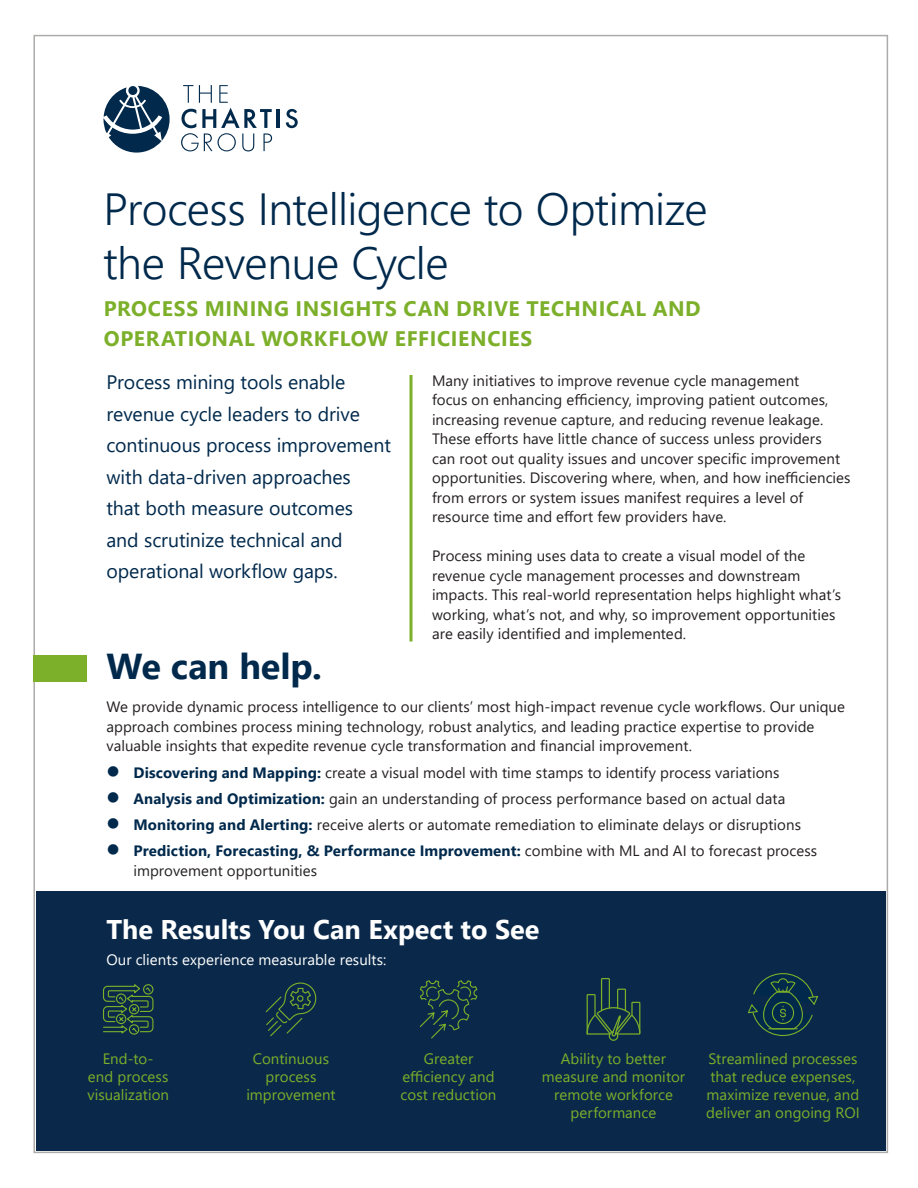
<style>
.page{position:relative;width:918px;height:1188px;background:#fff}
.page>*{position:absolute;margin:0;border:0;box-sizing:border-box;transform-origin:0 0}
.Chartis_-_Bullet_1{font:300 45px/54px "Segoe UI";letter-spacing:-.015em;color:#00294c}
._2Pg_Sales_Sheet_-_H{font:700 36px "Segoe UI";letter-spacing:-.005em;color:#00294c}
._2Pg_Sales_Sheet_-_W{font:700 27px "Segoe UI";color:#fff}
._2Pg_Sales_Sheet_-_S{font:700 21px/30px "Segoe UI";letter-spacing:.03em;color:#7caf2a}
._2Pg_Sales_Sheet_-_I{font:19.5px/31.5px "Segoe UI";letter-spacing:-.005em;color:#00294c}
.Chartis_-_Body{font:15px/19.5px "Segoe UI";letter-spacing:.005em;color:#231f20}
.Chartis_-_Body-2{font:15px/18px "Segoe UI";letter-spacing:.005em;color:#7caf2a;text-align:center}
.Chartis_-_Body-3{font:15px "Segoe UI";letter-spacing:.005em;color:#fff}
.s1{font-weight:700;color:#00294c}
</style>
<div class="page">
<div style="left:33px;top:35px;width:855px;height:1118px;background:#fff;border:2px solid #adacab"></div>
<div style="left:36px;top:891px;width:850px;height:259px;background:#0a294a"></div>
<svg style="left:103px;top:86px;width:67px;height:67px"></svg>
<hr style="left:277px;top:109px;width:3px;height:19px;background:#00294c">
<svg style="left:286px;top:109px;width:12px;height:19px"></svg>
<svg style="left:181px;top:85px;width:91px;height:66px"></svg>
<hr style="left:410px;top:375px;width:2px;height:267px;background:#7caf2a">
<div style="left:33px;top:656px;width:54px;height:26px;background:#7caf2a"></div>
<svg style="left:103px;top:984px;width:51px;height:51px"></svg>
<svg style="left:265px;top:982px;width:52px;height:55px"></svg>
<svg style="left:419px;top:980px;width:59px;height:59px"></svg>
<svg style="left:587px;top:978px;width:53px;height:63px"></svg>
<svg style="left:748px;top:973px;width:70px;height:63px"></svg>
<p class="Chartis_-_Bullet_1" style="left:104px;top:177px;width:606px">Process Intelligence to Optimize the Revenue Cycle</p>
<p class="_2Pg_Sales_Sheet_-_S" style="left:104px;top:291px;width:598px">PROCESS MINING INSIGHTS CAN DRIVE TECHNICAL AND<br>OPERATIONAL WORKFLOW EFFICIENCIES</p>
<p class="_2Pg_Sales_Sheet_-_I" style="left:106px;top:365px;width:286px">Process mining tools enable revenue cycle leaders to drive continuous process improvement with data-driven approaches<br>that both measure outcomes<br>and scrutinize technical and operational workflow gaps.</p>
<p class="Chartis_-_Body" style="left:432px;top:370px;width:420px">Many initiatives to improve revenue cycle management<br>focus on enhancing efficiency, improving patient outcomes, increasing revenue capture, and reducing revenue leakage.<br>These efforts have little chance of success unless providers<br>can root out quality issues and uncover specific improvement opportunities. Discovering where, when, and how inefficiencies from errors or system issues manifest requires a level of resource time and effort few providers have.</p>
<p class="Chartis_-_Body" style="left:432px;top:545px;width:411px">Process mining uses data to create a visual model of the revenue cycle management processes and downstream impacts. This real-world representation helps highlight what’s working, what’s not, and why, so improvement opportunities are easily identified and implemented.</p>
<p class="_2Pg_Sales_Sheet_-_H" style="left:106px;top:633px;width:217px">We can help.</p>
<p class="Chartis_-_Body" style="left:106px;top:696px;width:740px">We provide dynamic process intelligence to our clients’ most high-impact revenue cycle workflows. Our unique approach combines process mining technology, robust analytics, and leading practice expertise to provide valuable insights that expedite revenue cycle transformation and financial improvement.</p>
<p class="Chartis_-_Body" style="left:134px;top:761px;width:648px"><span class="s1">Discovering and Mapping:</span> create a visual model with time stamps to identify process variations</p>
<p class="Chartis_-_Body" style="left:134px;top:787px;width:653px"><span class="s1">Analysis and Optimization:</span> gain an understanding of process performance based on actual data</p>
<p class="Chartis_-_Body" style="left:134px;top:814px;width:669px"><span class="s1">Monitoring and Alerting:</span> receive alerts or automate remediation to eliminate delays or disruptions</p>
<p class="Chartis_-_Body" style="left:134px;top:840px;width:685px"><span class="s1">Prediction, Forecasting, &amp; Performance Improvement:</span> combine with ML and AI to forecast process improvement opportunities</p>
<p class="_2Pg_Sales_Sheet_-_W" style="left:106px;top:904px;width:434px">The Results You Can Expect to See</p>
<p class="Chartis_-_Body-3" style="left:106px;top:946px;width:282px">Our clients experience measurable results:</p>
<p class="Chartis_-_Body-2" style="left:87px;top:1048px;width:83px">End-to-<br>end process visualization</p>
<p class="Chartis_-_Body-2" style="left:246px;top:1048px;width:91px">Continuous process improvement</p>
<p class="Chartis_-_Body-2" style="left:401px;top:1048px;width:97px">Greater efficiency and cost reduction</p>
<p class="Chartis_-_Body-2" style="left:542px;top:1048px;width:145px">Ability to better measure and monitor remote workforce performance</p>
<p class="Chartis_-_Body-2" style="left:706px;top:1048px;width:155px;text-align:left">Streamlined processes that reduce expenses, maximize revenue, and deliver an ongoing ROI</p>
</div>
